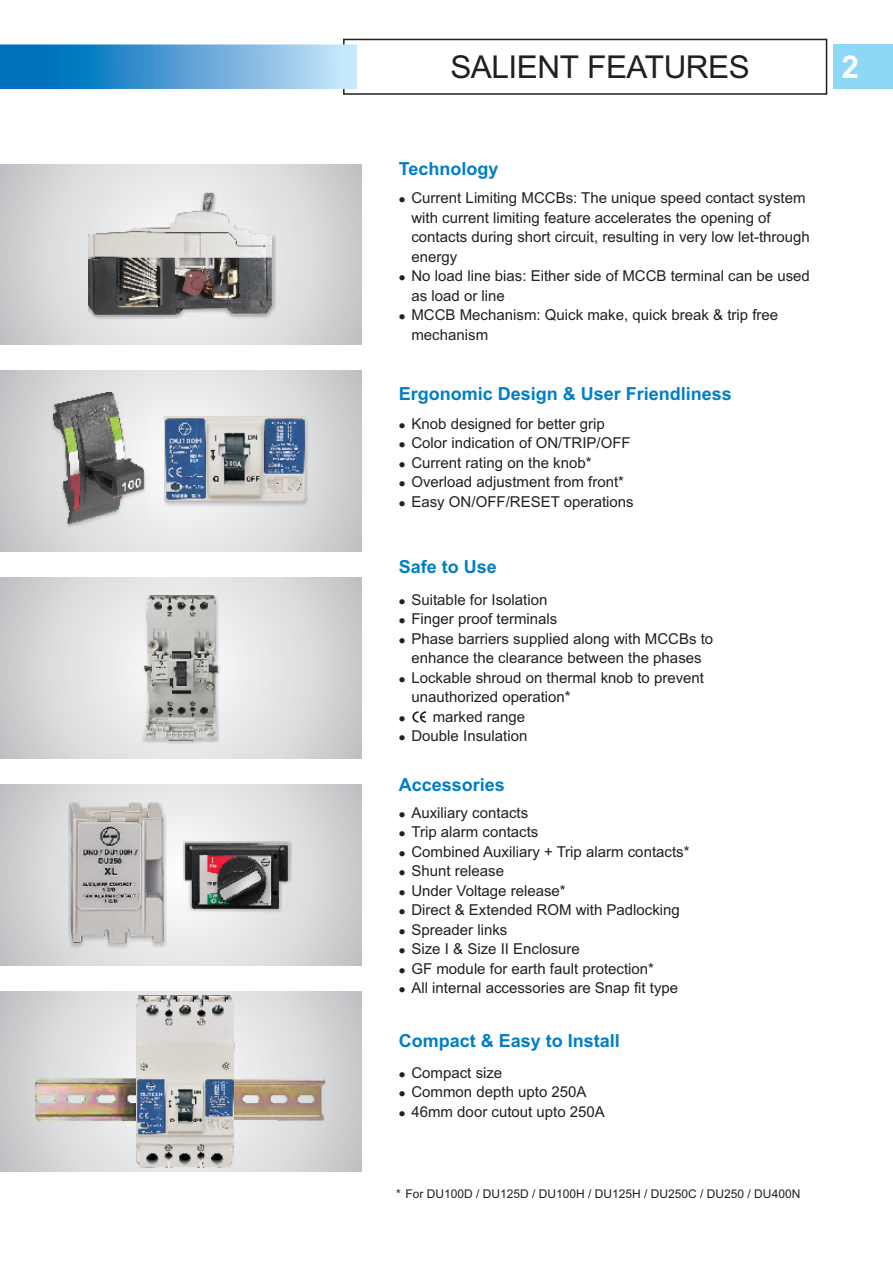
<style>
.page{position:relative;width:893px;height:1263px;background:#fff}
.page>*{position:absolute;margin:0;border:0;box-sizing:border-box;transform-origin:0 0}
.t1{font:31.5px "Arial";letter-spacing:-.015em;color:#231f20}
.t2{font:700 31.5px "Arial";color:#fff}
.t3{font:700 18px "Arial";color:#007ec5}
.t4{font:15px/19.5px "Arial";color:#231f20}
.t5{font:12px "Arial";color:#231f20}
.t6{font:9px/19.5px "Wingdings";color:#231f20;text-align:justify}
</style>
<div class="page">
<svg style="left:0;top:578px;width:361px;height:180px"></svg>
<svg style="left:0;top:784px;width:361px;height:181px"></svg>
<svg style="left:0;top:991px;width:361px;height:181px"></svg>
<img style="left:36px;top:1077px;width:289px;height:44px">
<img style="left:137px;top:995px;width:98px;height:173px">
<svg style="left:0;top:164px;width:361px;height:181px"></svg>
<svg style="left:0;top:371px;width:361px;height:181px"></svg>
<img style="left:87px;top:193px;width:189px;height:128px">
<img style="left:89px;top:193px;width:184px;height:123px">
<img style="left:53px;top:394px;width:95px;height:136px">
<img style="left:53px;top:393px;width:92px;height:132px">
<img style="left:165px;top:419px;width:144px;height:88px">
<img style="left:165px;top:416px;width:140px;height:85px">
<img style="left:143px;top:595px;width:78px;height:150px">
<img style="left:143px;top:594px;width:75px;height:148px">
<svg style="left:412px;top:711px;width:14px;height:11px"></svg>
<img style="left:69px;top:802px;width:100px;height:146px">
<img style="left:69px;top:801px;width:96px;height:143px">
<img style="left:72px;top:802px;width:93px;height:140px">
<img style="left:183px;top:841px;width:109px;height:71px">
<img style="left:185px;top:843px;width:105px;height:66px">
<img style="left:185px;top:844px;width:104px;height:65px">
<svg style="left:194px;top:902px;width:3px;height:4px"></svg>
<div style="left:834px;top:44px;width:59px;height:45px;background:#8dd7f7"></div>
<div style="left:343px;top:39px;width:484px;height:56px;border:2px solid #231f20"></div>
<svg style="left:0;top:44px;width:357px;height:45px"></svg>
<p class="t1" style="left:450px;top:46px;width:301px">SALIENT FEATURES</p>
<p class="t2" style="left:841px;top:45px;width:19px">2</p>
<p class="t3" style="left:399px;top:156px;width:101px">Technology</p>
<p class="t4" style="left:411px;top:188px;width:400px;text-indent:-13px">●Current Limiting MCCBs: The unique speed contact system with current limiting feature accelerates the opening of contacts during short circuit, resulting in very low let-through</p>
<p class="t6" style="left:399px;top:268px;width:42px">●</p>
<p class="t4" style="left:411px;top:247px;width:47px">energy</p>
<p class="t4" style="left:411px;top:266px;width:400px">No load line bias: Either side of MCCB terminal can be used as load or line</p>
<p class="t4" style="left:411px;top:305px;width:368px;text-indent:-13px">●MCCB Mechanism: Quick make, quick break &amp; trip free mechanism</p>
<p class="t3" style="left:399px;top:381px;width:335px">Ergonomic Design &amp; User Friendliness</p>
<p class="t6" style="left:399px;top:416px;width:42px">● ● ● ● ●</p>
<p class="t4" style="left:411px;top:414px;width:224px">Knob designed for better grip<br>Color indication of ON/TRIP/OFF<br>Current rating on the knob*<br>Overload adjustment from front*<br>Easy ON/OFF/RESET operations</p>
<p class="t3" style="left:399px;top:554px;width:100px">Safe to Use</p>
<p class="t4" style="left:411px;top:590px;width:137px">Suitable for Isolation</p>
<p class="t4" style="left:411px;top:609px;width:147px">Finger proof terminals</p>
<p class="t4" style="left:411px;top:629px;width:303px">Phase barriers supplied along with MCCBs to</p>
<p class="t4" style="left:411px;top:648px;width:292px">enhance the clearance between the phases</p>
<p class="t4" style="left:411px;top:668px;width:294px">Lockable shroud on thermal knob to prevent</p>
<p class="t4" style="left:411px;top:687px;width:161px">unauthorized operation*</p>
<p class="t4" style="left:433px;top:707px;width:94px">marked range</p>
<p class="t4" style="left:411px;top:726px;width:117px">Double Insulation</p>
<p class="t6" style="left:399px;top:631px;width:42px">●</p>
<p class="t6" style="left:399px;top:670px;width:42px">●</p>
<p class="t3" style="left:399px;top:772px;width:108px">Accessories</p>
<p class="t6" style="left:399px;top:805px;width:42px">● ● ● ●</p>
<p class="t6" style="left:399px;top:902px;width:42px">● ● ● ●</p>
<p class="t4" style="left:411px;top:803px;width:280px">Auxiliary contacts<br>Trip alarm contacts<br>Combined Auxiliary + Trip alarm contacts*<br>Shunt release<br>Under Voltage release*<br>Direct &amp; Extended ROM with Padlocking<br>Spreader links</p>
<p class="t6" style="left:399px;top:883px;width:42px">●</p>
<p class="t4" style="left:411px;top:939px;width:244px">Size I &amp; Size II Enclosure<br>GF module for earth fault protection*</p>
<p class="t4" style="left:399px;top:978px;width:281px">●All internal accessories are Snap fit type</p>
<p class="t3" style="left:399px;top:1028px;width:223px">Compact &amp; Easy to Install</p>
<p class="t4" style="left:411px;top:1063px;width:92px">Compact size</p>
<p class="t4" style="left:411px;top:1102px;width:195px">46mm door cutout upto 250A</p>
<p class="t6" style="left:399px;top:1065px;width:42px">● ● ●</p>
<p class="t4" style="left:411px;top:1082px;width:177px">Common depth upto 250A</p>
<p class="t5" style="left:396px;top:1186px;width:406px">* For DU100D / DU125D / DU100H / DU125H / DU250C / DU250 / DU400N</p>
</div>
